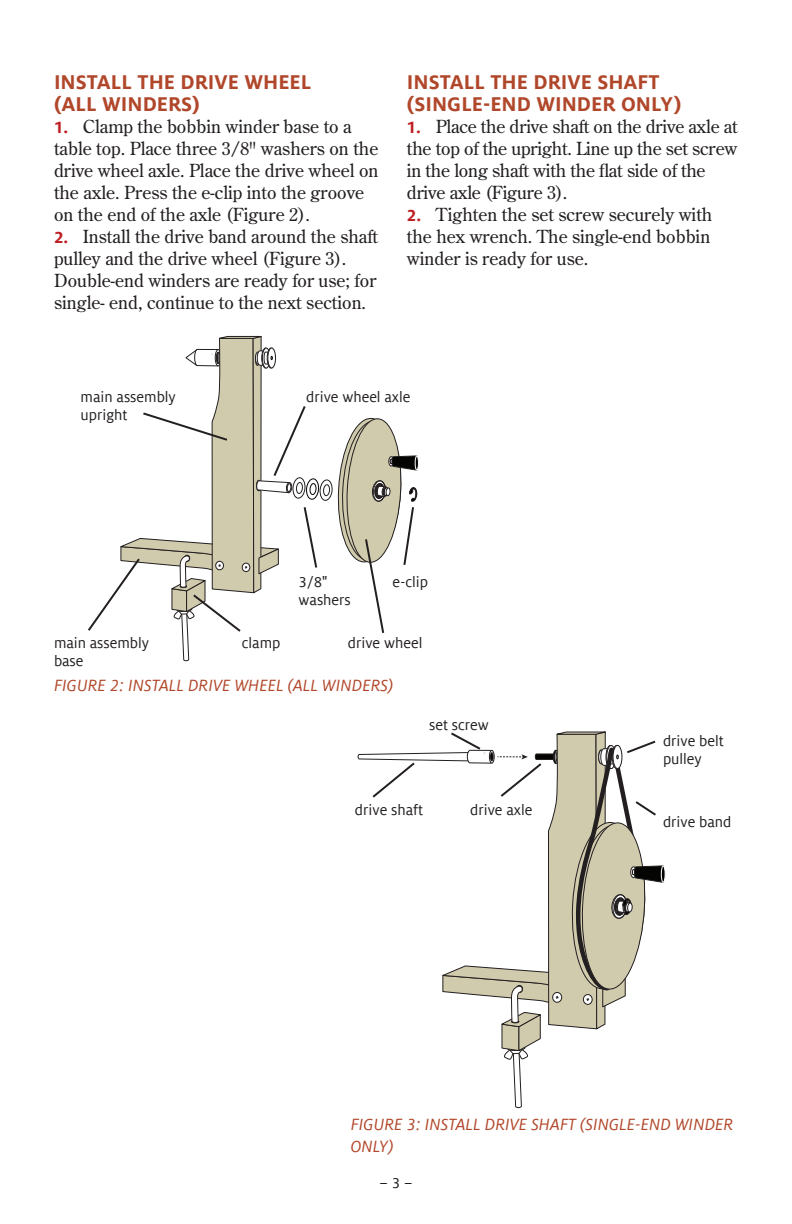
<style>
.page{position:relative;width:792px;height:1224px;background:#fff}
.page>*{position:absolute;margin:0;border:0;box-sizing:border-box;transform-origin:0 0}
.section_header{font:700 22px/22px "Milo Offc";color:#b1472a}
.t1{font:18px/22px "Century Old Style Std";color:#231f20}
.figure_label{font:italic 18px/22px "Milo Offc";color:#b1472a}
.call-out{font:16px/18px "Milo Offc";color:#231f20}
.s1{font-family:"Milo Offc";font-weight:700;color:#be1e23}
</style>
<div class="page">
<div style="left:661px;top:866px;width:4px;height:17px;border:1px solid #fff;border-radius:50%"></div>
<svg style="left:358px;top:731px;width:306px;height:377px"></svg>
<div style="left:415px;top:456px;width:4px;height:14px;border:1px solid #fff;border-radius:50%"></div>
<svg style="left:88px;top:336px;width:329px;height:325px"></svg>
<p class="section_header" style="left:54px;top:72px;width:259px">INSTALL THE DRIVE WHEEL (ALL WINDERS)</p>
<p class="t1" style="left:54px;top:116px;width:326px"><span class="s1">1.</span> Clamp the bobbin winder base to a table top. Place three 3/8" washers on the drive wheel axle. Place the drive wheel on the axle. Press the e-clip into the groove on the end of the axle (Figure 2).</p>
<p class="t1" style="left:54px;top:226px;width:326px"><span class="s1">2.</span> Install the drive band around the shaft pulley and the drive wheel (Figure 3).<br>Double-end winders are ready for use; for single- end, continue to the next section.</p>
<p class="section_header" style="left:407px;top:72px;width:276px">INSTALL THE DRIVE SHAFT (SINGLE-END WINDER ONLY)</p>
<p class="t1" style="left:407px;top:116px;width:332px"><span class="s1">1.</span> Place the drive shaft on the drive axle at the top of the upright. Line up the set screw in the long shaft with the flat side of the drive axle (Figure 3).</p>
<p class="t1" style="left:407px;top:204px;width:307px;text-align:justify"><span class="s1">2.</span> Tighten the set screw securely with the hex wrench. The single-end bobbin winder is ready for use.</p>
<p class="call-out" style="left:81px;top:389px;width:97px">main assembly upright</p>
<p class="call-out" style="left:306px;top:389px;width:106px">drive wheel axle</p>
<p class="call-out" style="left:54px;top:634px;width:97px">main assembly base</p>
<p class="call-out" style="left:299px;top:573px;width:30px">3/8"</p>
<p class="call-out" style="left:393px;top:573px;width:37px">e-clip</p>
<p class="call-out" style="left:299px;top:591px;width:54px">washers</p>
<p class="call-out" style="left:242px;top:634px;width:40px">clamp</p>
<p class="call-out" style="left:348px;top:634px;width:76px">drive wheel</p>
<p class="figure_label" style="left:54px;top:674px;width:341px">FIGURE 2: INSTALL DRIVE WHEEL (ALL WINDERS)</p>
<p class="call-out" style="left:429px;top:716px;width:61px">set screw</p>
<p class="call-out" style="left:355px;top:801px;width:70px">drive shaft</p>
<p class="call-out" style="left:470px;top:801px;width:64px">drive axle</p>
<p class="call-out" style="left:663px;top:732px;width:62px">drive belt pulley</p>
<p class="call-out" style="left:663px;top:814px;width:70px">drive band</p>
<p class="figure_label" style="left:351px;top:1114px;width:384px">FIGURE 3: INSTALL DRIVE SHAFT (SINGLE-END WINDER<br>ONLY)</p>
<p class="call-out" style="left:380px;top:1174px;width:34px">– 3 –</p>
</div>
